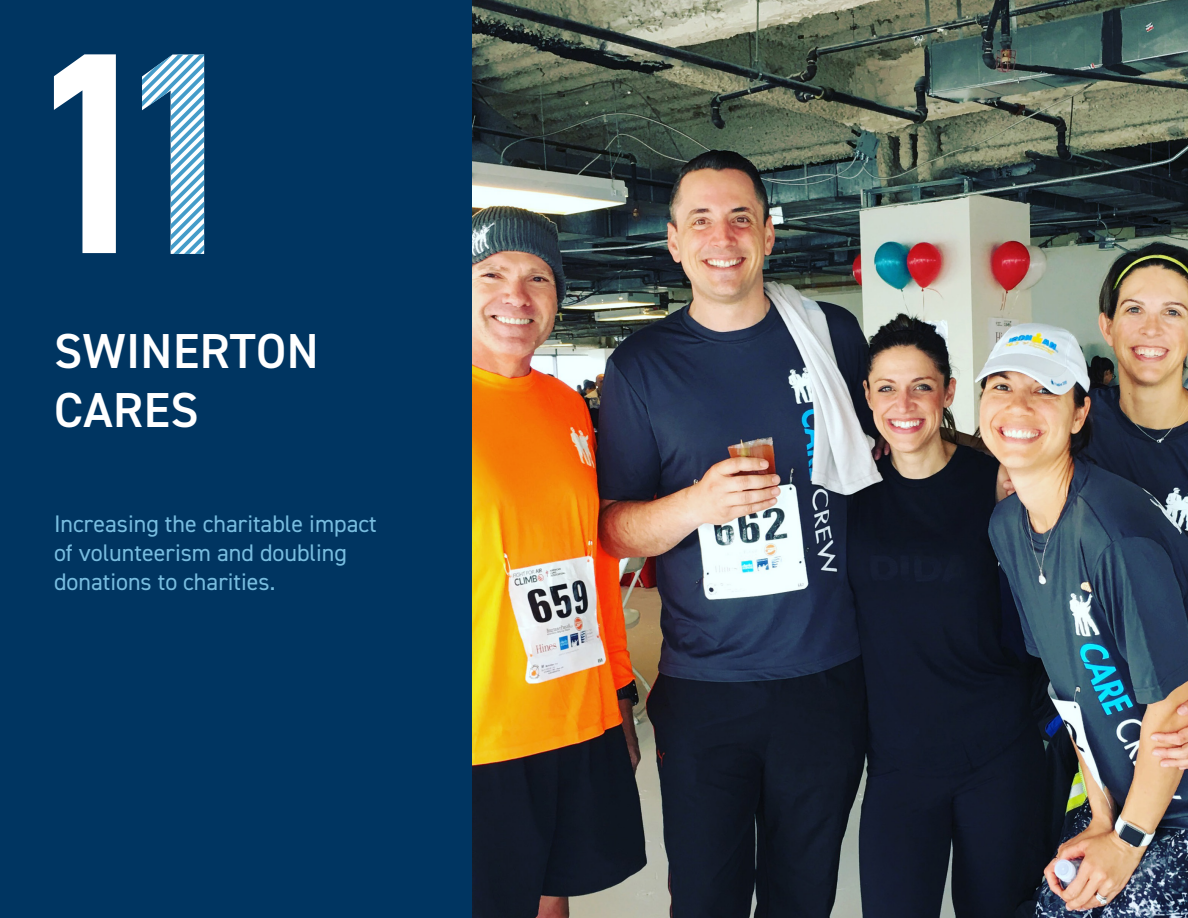
<style>
.page{position:relative;width:1188px;height:918px;background:#fff}
.page>*{position:absolute;margin:0;border:0;box-sizing:border-box;transform-origin:0 0}
.t1{font:600 288px "DIN2014";color:#fff}
.t2{font:600 49.2px/59.1px "DIN2014";letter-spacing:.01em;color:#fff}
.t3{font:24px/28.8px "DIN2014";color:#78bddf}
</style>
<div class="page">
<div style="left:0;top:0;width:475px;height:918px;background:#003561"></div>
<img style="left:472px;top:0;width:716px;height:918px">
<hr style="left:1187px;top:667px;width:1px;height:251px;background:#f7941e">
<svg style="left:142px;top:55px;width:63px;height:199px"></svg>
<h1 class="t1" style="left:18px;top:-37px;width:152px">1</h1>
<h2 class="t2" style="left:54px;top:321px;width:266px">SWINERTON<br>CARES</h2>
<p class="t3" style="left:54px;top:509px;width:324px">Increasing the charitable impact of volunteerism and doubling donations to charities.</p>
</div>
